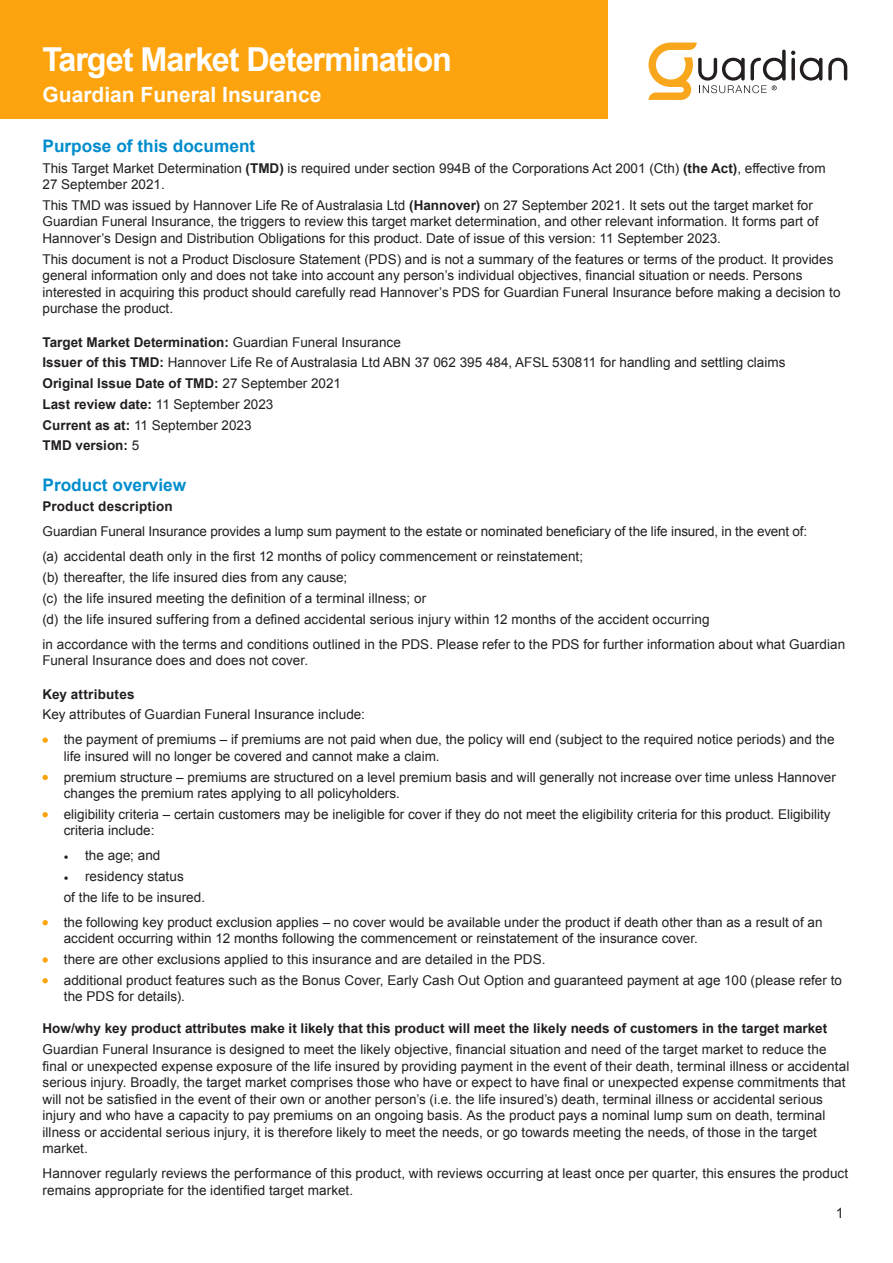
<style>
.page{position:relative;width:893px;height:1263px;background:#fff}
.page>*{position:absolute;margin:0;border:0;box-sizing:border-box;transform-origin:0 0}
.t1{font:700 33px "Arial";letter-spacing:-.035em;color:#fff}
.t2{font:700 21px "Arial";color:#fff}
.t3{font:700 17.25px "Arial";color:#008dcd}
.t4{font:14.25px "Arial";color:#231f20}
.c2{font:13.5px/16.5px "Arial";letter-spacing:.005em;color:#231f20}
.copy-1{font:13.5px/16.5px "Arial";color:#231f20}
.copy-1-2{font:700 13.5px "Arial";color:#231f20}
.c2-2{font:700 13.5px "Arial";letter-spacing:.015em;color:#231f20}
.s1{font-weight:700}
.s2{font-weight:400}
</style>
<div class="page">
<svg style="left:828px;top:58px;width:19px;height:23px"></svg>
<svg style="left:648px;top:43px;width:174px;height:57px"></svg>
<div style="left:0;top:0;width:607px;height:118px;background:#fda30d"></div>
<svg style="left:43px;top:737px;width:5px;height:6px"></svg>
<svg style="left:43px;top:775px;width:5px;height:5px"></svg>
<svg style="left:43px;top:812px;width:5px;height:5px"></svg>
<svg style="left:43px;top:920px;width:5px;height:5px"></svg>
<svg style="left:43px;top:957px;width:5px;height:6px"></svg>
<svg style="left:43px;top:978px;width:5px;height:5px"></svg>
<p class="t1" style="left:43px;top:38px;width:411px">Target Market Determination</p>
<p class="t2" style="left:43px;top:81px;width:280px">Guardian Funeral Insurance</p>
<p class="t3" style="left:43px;top:134px;width:214px">Purpose of this document</p>
<p class="copy-1" style="left:43px;top:160px;width:785px">This Target Market Determination <span class="s1">(TMD)</span> is required under section 994B of the Corporations Act 2001 (Cth) <span class="s1">(the Act)</span>, effective from<br>27 September 2021.</p>
<p class="copy-1" style="left:43px;top:197px;width:777px">This TMD was issued by Hannover Life Re of Australasia Ltd <span class="s1">(Hannover)</span> on 27 September 2021. It sets out the target market for<br>Guardian Funeral Insurance, the triggers to review this target market determination, and other relevant information. It forms part of<br>Hannover’s Design and Distribution Obligations for this product. Date of issue of this version: 11 September 2023.</p>
<p class="copy-1" style="left:43px;top:251px;width:799px">This document is not a Product Disclosure Statement (PDS) and is not a summary of the features or terms of the product. It provides general information only and does not take into account any person’s individual objectives, financial situation or needs. Persons interested in acquiring this product should carefully read Hannover’s PDS for Guardian Funeral Insurance before making a decision to purchase the product.</p>
<p class="copy-1-2" style="left:43px;top:333px;width:360px">Target Market Determination: <span class="s2">Guardian Funeral Insurance</span></p>
<p class="copy-1" style="left:43px;top:355px;width:744px"><span class="s1">Issuer of this TMD:</span> Hannover Life Re of Australasia Ltd ABN 37 062 395 484, AFSL 530811 for handling and settling claims</p>
<p class="copy-1-2" style="left:43px;top:374px;width:300px">Original Issue Date of TMD: <span class="s2">27 September 2021</span></p>
<p class="copy-1-2" style="left:43px;top:395px;width:232px">Last review date: <span class="s2">11 September 2023</span></p>
<p class="copy-1" style="left:43px;top:417px;width:211px"><span class="s1">Current as at:</span> 11 September 2023</p>
<p class="copy-1-2" style="left:43px;top:437px;width:98px">TMD version: <span class="s2">5</span></p>
<p class="t3" style="left:43px;top:473px;width:145px">Product overview</p>
<p class="c2-2" style="left:43px;top:498px;width:132px">Product description</p>
<p class="c2" style="left:43px;top:523px;width:766px">Guardian Funeral Insurance provides a lump sum payment to the estate or nominated beneficiary of the life insured, in the event of:</p>
<p class="c2" style="left:43px;top:548px;width:542px">(a) accidental death only in the first 12 months of policy commencement or reinstatement;</p>
<p class="c2" style="left:43px;top:569px;width:306px">(b) thereafter, the life insured dies from any cause;</p>
<p class="c2" style="left:43px;top:590px;width:385px">(c) the life insured meeting the definition of a terminal illness; or</p>
<p class="c2" style="left:43px;top:611px;width:668px">(d) the life insured suffering from a defined accidental serious injury within 12 months of the accident occurring</p>
<p class="c2" style="left:43px;top:636px;width:804px">in accordance with the terms and conditions outlined in the PDS. Please refer to the PDS for further information about what Guardian<br>Funeral Insurance does and does not cover.</p>
<p class="c2-2" style="left:43px;top:685px;width:94px">Key attributes</p>
<p class="c2" style="left:43px;top:706px;width:324px">Key attributes of Guardian Funeral Insurance include:</p>
<p class="c2" style="left:64px;top:731px;width:772px">the payment of premiums – if premiums are not paid when due, the policy will end (subject to the required notice periods) and the life insured will no longer be covered and cannot make a claim.</p>
<p class="c2" style="left:64px;top:769px;width:774px">premium structure – premiums are structured on a level premium basis and will generally not increase over time unless Hannover changes the premium rates applying to all policyholders.</p>
<p class="c2" style="left:64px;top:806px;width:768px">eligibility criteria – certain customers may be ineligible for cover if they do not meet the eligibility criteria for this product. Eligibility criteria include:</p>
<p class="c2" style="left:64px;top:847px;width:98px">• the age; and</p>
<p class="c2" style="left:64px;top:868px;width:121px">• residency status</p>
<p class="c2" style="left:64px;top:889px;width:143px">of the life to be insured.</p>
<p class="c2" style="left:64px;top:914px;width:760px">the following key product exclusion applies – no cover would be available under the product if death other than as a result of an accident occurring within 12 months following the commencement or reinstatement of the insurance cover.</p>
<p class="c2" style="left:64px;top:951px;width:483px">there are other exclusions applied to this insurance and are detailed in the PDS.</p>
<p class="c2" style="left:64px;top:972px;width:780px">additional product features such as the Bonus Cover, Early Cash Out Option and guaranteed payment at age 100 (please refer to the PDS for details).</p>
<p class="copy-1-2" style="left:43px;top:1020px;width:786px">How/why key product attributes make it likely that this product will meet the likely needs of customers in the target market</p>
<p class="c2" style="left:43px;top:1041px;width:808px">Guardian Funeral Insurance is designed to meet the likely objective, financial situation and need of the target market to reduce the final or unexpected expense exposure of the life insured by providing payment in the event of their death, terminal illness or accidental serious injury. Broadly, the target market comprises those who have or expect to have final or unexpected expense commitments that will not be satisfied in the event of their own or another person’s (i.e. the life insured’s) death, terminal illness or accidental serious injury and who have a capacity to pay premiums on an ongoing basis. As the product pays a nominal lump sum on death, terminal illness or accidental serious injury, it is therefore likely to meet the needs, or go towards meeting the needs, of those in the target market.</p>
<p class="c2" style="left:43px;top:1165px;width:807px">Hannover regularly reviews the performance of this product, with reviews occurring at least once per quarter, this ensures the product remains appropriate for the identified target market.</p>
<p class="t4" style="left:836px;top:1204px;width:9px">1</p>
</div>
